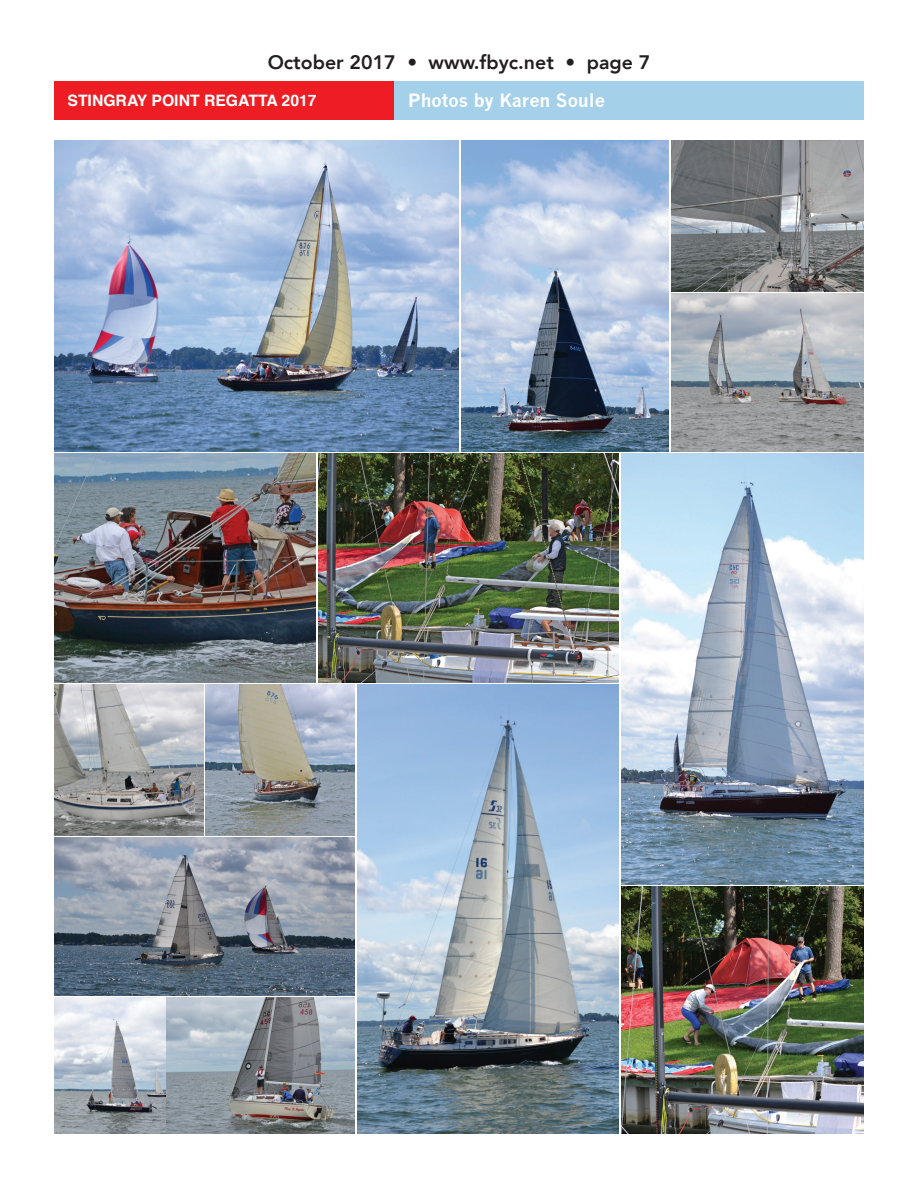
<style>
.page{position:relative;width:918px;height:1188px;background:#fff}
.page>*{position:absolute;margin:0;border:0;box-sizing:border-box;transform-origin:0 0}
.t1{font:800 19.5px "Avenir";color:#231f20}
.t2{font:700 18px "News Gothic";color:#fff}
.t3{font:700 15.75px "Helvetica";color:#fff}
</style>
<div class="page">
<div style="left:393px;top:81px;width:471px;height:39px;background:#a4d0e9"></div>
<div style="left:54px;top:81px;width:339px;height:39px;background:#ee1d23"></div>
<img style="left:54px;top:140px;width:405px;height:311px">
<img style="left:54px;top:454px;width:262px;height:229px">
<img style="left:54px;top:838px;width:301px;height:158px">
<img style="left:167px;top:997px;width:188px;height:137px">
<img style="left:54px;top:997px;width:111px;height:137px">
<img style="left:357px;top:685px;width:262px;height:449px">
<img style="left:319px;top:454px;width:300px;height:229px">
<img style="left:54px;top:685px;width:149px;height:151px">
<img style="left:206px;top:685px;width:149px;height:151px">
<img style="left:622px;top:454px;width:242px;height:430px">
<img style="left:622px;top:887px;width:242px;height:247px">
<img style="left:462px;top:140px;width:206px;height:311px">
<img style="left:671px;top:140px;width:193px;height:151px">
<img style="left:671px;top:293px;width:193px;height:158px">
<p class="t1" style="left:268px;top:47px;width:384px">October 2017 • www.fbyc.net • page 7</p>
<p class="t2" style="left:408px;top:90px;width:198px">Photos by Karen Soule</p>
<p class="t3" style="left:68px;top:88px;width:251px">STINGRAY POINT REGATTA 2017</p>
</div>
